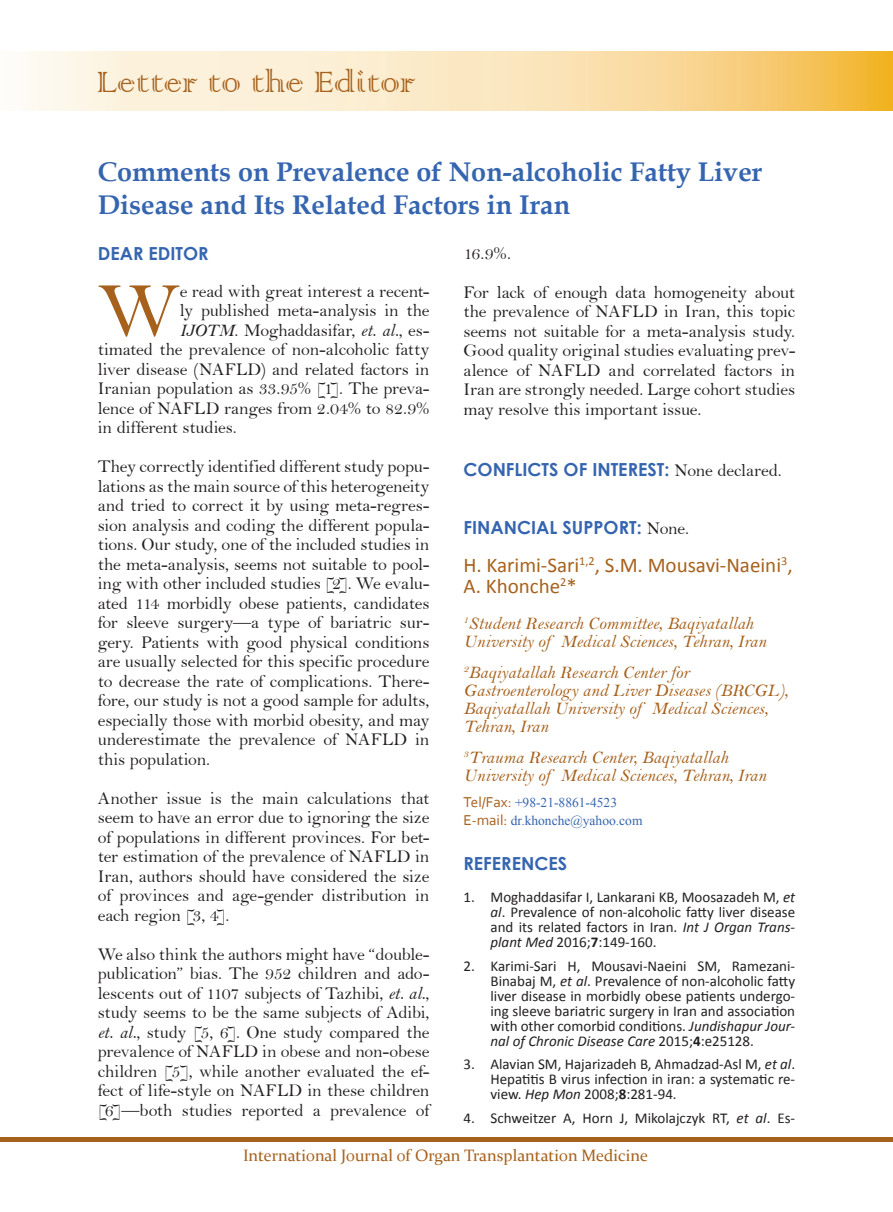
<style>
.page{position:relative;width:893px;height:1212px;background:#fff}
.page>*{position:absolute;margin:0;border:0;box-sizing:border-box;transform-origin:0 0}
.Body_first_Para{font:79.65px "Bell";color:#a6611c}
.Type_of_Article{font:39px "Colonna";color:#a6611c}
.t1{font:700 27px/32.4px "Book Antiqua";color:#3665b0}
.Authors{font:21px/21px "Calibri";color:#a6611c}
.Body{font:18px/19.5px "Bell";letter-spacing:-.01em;color:#231f20;text-align:justify}
.Affiliation{font:18px/18px "Bell MT Italic";color:#a6611c}
.Body_first_Para-2{font:18px "Bell";letter-spacing:-.01em;color:#231f20}
.Heading{font:700 18px "Century Gothic";color:#3665b0}
.t2{font:16.5px "Constantia";color:#a6611c}
.t3{font:15px/15px "Calibri";color:#231f20;text-align:justify}
.Corespondence{font:13.5px "Times New Roman";color:#3665b0}
.s1{font-family:"Bell MT Italic"}
.s2{font-family:"Bell";font-weight:400;color:#231f20}
.s3{font-family:"Corbel";font-size:15px;color:#a6611c}
.s4{font-style:italic}
.s5{font-weight:700}
</style>
<div class="page">
<div style="left:0;top:1137px;width:893px;height:5px;background:#a6611c"></div>
<img style="left:30px;top:52px;width:863px;height:59px">
<p class="Type_of_Article" style="left:96px;top:56px;width:320px">Letter to the Editor</p>
<p class="t1" style="left:98px;top:156px;width:666px">Comments on Prevalence of Non-alcoholic Fatty Liver<br>Disease and Its Related Factors in Iran</p>
<p class="Heading" style="left:98px;top:240px;width:112px">DEAR EDITOR</p>
<p class="Body_first_Para" style="left:98px;top:263px;width:84px">W</p>
<p class="Body_first_Para-2" style="left:180px;top:280px;width:251px">e read with great interest a recent-</p>
<p class="Body" style="left:463px;top:243px;width:49px">16.9%.</p>
<p class="Body" style="left:463px;top:282px;width:333px">For lack of enough data homogeneity about the prevalence of NAFLD in Iran, this topic seems not suitable for a meta-analysis study.<br>Good quality original studies evaluating prev&shy;alence of NAFLD and correlated factors in Iran are strongly needed. Large cohort studies may resolve this important issue.</p>
<p class="Body_first_Para-2" style="left:180px;top:300px;width:251px">ly published meta-analysis in the</p>
<p class="Body_first_Para-2" style="left:180px;top:319px;width:251px"><span class="s1">IJOTM</span>. Moghaddasifar, <span class="s1">et. al.</span>, es-</p>
<p class="Body_first_Para-2" style="left:98px;top:339px;width:333px">timated the prevalence of non-alcoholic fatty</p>
<p class="Body_first_Para-2" style="left:98px;top:358px;width:333px">liver disease (NAFLD) and related factors in</p>
<p class="Body_first_Para-2" style="left:98px;top:378px;width:333px">Iranian population as 33.95% [1]. The preva-</p>
<p class="Body_first_Para-2" style="left:98px;top:397px;width:333px">lence of NAFLD ranges from 2.04% to 82.9%</p>
<p class="Body_first_Para-2" style="left:98px;top:417px;width:141px">in different studies.</p>
<p class="Body" style="left:98px;top:457px;width:333px">They correctly identified different study popu&shy;lations as the main source of this heterogeneity and tried to correct it by using meta-regres&shy;sion analysis and coding the different popula&shy;tions. Our study, one of the included studies in the meta-analysis, seems not suitable to pool&shy;ing with other included studies [2]. We evalu&shy;ated 114 morbidly obese patients, candidates for sleeve surgery—a type of bariatric sur&shy;gery. Patients with good physical conditions are usually selected for this specific procedure to decrease the rate of complications. There&shy;fore, our study is not a good sample for adults, especially those with morbid obesity, and may underestimate the prevalence of NAFLD in this population.</p>
<p class="Body" style="left:98px;top:788px;width:333px">Another issue is the main calculations that seem to have an error due to ignoring the size of populations in different provinces. For bet&shy;ter estimation of the prevalence of NAFLD in Iran, authors should have considered the size of provinces and age-gender distribution in each region [3, 4].</p>
<p class="Body" style="left:98px;top:944px;width:333px">We also think the authors might have “double&shy;publication” bias. The 952 children and ado&shy;lescents out of 1107 subjects of Tazhibi, <span class="s1">et. al.</span>, study seems to be the same subjects of Adibi, <span class="s1">et. al.</span>, study [5, 6]. One study compared the prevalence of NAFLD in obese and non-obese children [5], while another evaluated the ef&shy;fect of life-style on NAFLD in these children [6]—both studies reported a prevalence of</p>
<p class="Heading" style="left:463px;top:455px;width:320px">CONFLICTS OF INTEREST: <span class="s2">None declared.</span></p>
<p class="Heading" style="left:463px;top:514px;width:227px">FINANCIAL SUPPORT: <span class="s2">None.</span></p>
<p class="Authors" style="left:463px;top:555px;width:331px">H. Karimi-Sari<sup>1,2</sup>, S.M. Mousavi-Naeini<sup>3</sup>,<br>A. Khonche<sup>2</sup>*</p>
<p class="Affiliation" style="left:463px;top:614px;width:304px"><sup>1</sup>Student Research Committee, Baqiyatallah<br>University of Medical Sciences, Tehran, Iran</p>
<p class="Affiliation" style="left:463px;top:663px;width:326px"><sup>2</sup>Baqiyatallah Research Center for Gastroenterology and Liver Diseases (BRCGL), Baqiyatallah University of Medical Sciences, Tehran, Iran</p>
<p class="Affiliation" style="left:463px;top:748px;width:304px"><sup>3</sup>Trauma Research Center, Baqiyatallah<br>University of Medical Sciences, Tehran, Iran</p>
<p class="Corespondence" style="left:463px;top:793px;width:155px"><span class="s3">Tel/Fax:</span> +98-21-8861-4523</p>
<p class="Corespondence" style="left:463px;top:811px;width:180px"><span class="s3">E-mail:</span> dr.khonche@yahoo.com</p>
<p class="Heading" style="left:463px;top:850px;width:105px">REFERENCES</p>
<p class="t3" style="left:490px;top:890px;width:306px;text-indent:-27px">1. Moghaddasifar I, Lankarani KB, Moosazadeh M, <span class="s4">et al</span>. Prevalence of non-alcoholic fatty liver disease and its related factors in Iran. <span class="s4">Int J Organ Trans&shy;plant Med</span> 2016;<span class="s5">7</span>:149-160.</p>
<p class="t3" style="left:490px;top:958px;width:306px;text-indent:-27px">2. Karimi-Sari H, Mousavi-Naeini SM, Ramezani-Binabaj M, <span class="s4">et al</span>. Prevalence of non-alcoholic fatty liver disease in morbidly obese patients undergo&shy;ing sleeve bariatric surgery in Iran and association with other comorbid conditions. <span class="s4">Jundishapur Jour&shy;nal of Chronic Disease Care</span> 2015;<span class="s5">4</span>:e25128.</p>
<p class="t3" style="left:490px;top:1057px;width:306px;text-indent:-27px">3. Alavian SM, Hajarizadeh B, Ahmadzad-Asl M, <span class="s4">et al</span>.<br>Hepatitis B virus infection in iran: a systematic re&shy;view. <span class="s4">Hep Mon</span> 2008;<span class="s5">8</span>:281-94.</p>
<p class="t3" style="left:463px;top:1110px;width:333px">4. Schweitzer A, Horn J, Mikolajczyk RT, <span class="s4">et al</span>. Es-</p>
<p class="t2" style="left:243px;top:1144px;width:406px">International Journal of Organ Transplantation Medicine</p>
</div>
